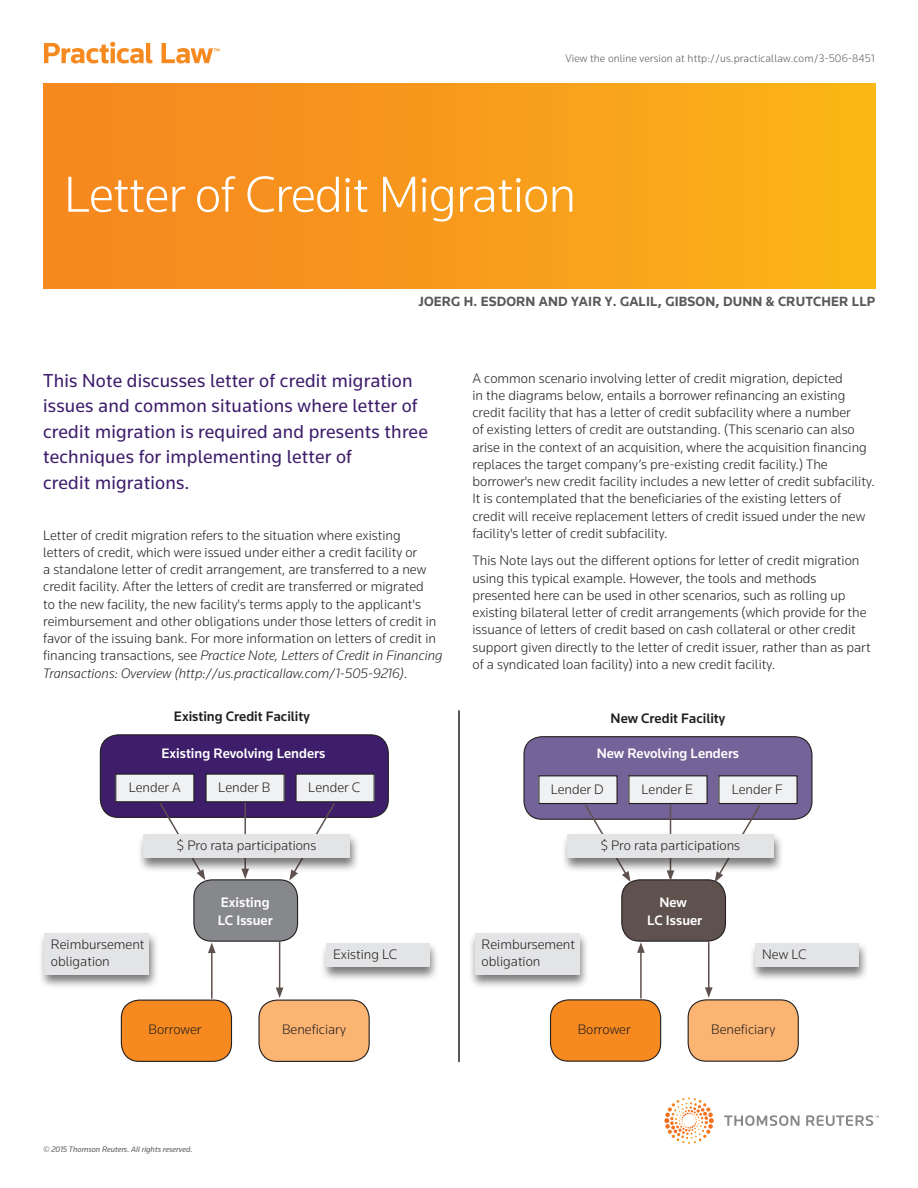
<style>
.page{position:relative;width:918px;height:1188px;background:#fff}
.page>*{position:absolute;margin:0;border:0;box-sizing:border-box;transform-origin:0 0}
._01_Document_Title{font:300 52.5px "Knowledge";letter-spacing:-.02em;color:#fff}
.PLC_Intro_Paragraph{font:19.5px/25.5px "Knowledge";letter-spacing:.01em;color:#3e1d6b}
.PLC_Text{font:300 14.25px/17.2px "Knowledge";color:#231f20}
.PLC_Text-2{font:500 14.25px/17.2px "Knowledge";color:#fff}
.t1{font:500 14.25px "Knowledge";color:#231f20}
.PL_Author{font:700 13.8px "Knowledge";letter-spacing:.01em;color:#57585a}
.PL_Author-2{font:300 11.25px "Knowledge";letter-spacing:.01em;color:#57585a}
.t2{font:italic 8.25px "Knowledge";color:#57585a}
.s1{font-style:italic}
</style>
<div class="page">
<div style="left:44px;top:83px;width:831px;height:205px;background:linear-gradient(to right,#f58420,#fbb417)"></div>
<svg style="left:44px;top:42px;width:175px;height:21px"></svg>
<svg style="left:724px;top:1115px;width:155px;height:11px"></svg>
<svg style="left:664px;top:1097px;width:50px;height:44px"></svg>
<div style="left:100px;top:735px;width:288px;height:82px;background:#3e1d6b;border-radius:18px"></div>
<div style="left:100px;top:734px;width:289px;height:84px;border:1px solid #231f20;border-radius:18px"></div>
<div style="left:524px;top:737px;width:288px;height:82px;background:#746398;border-radius:18px"></div>
<div style="left:523px;top:736px;width:290px;height:84px;border:1px solid #231f20;border-radius:18px"></div>
<div style="left:116px;top:774px;width:78px;height:28px;background:#f0f1f2"></div>
<div style="left:115px;top:774px;width:79px;height:28px;border:1px solid #231f20"></div>
<div style="left:296px;top:774px;width:78px;height:28px;background:#f0f1f2"></div>
<div style="left:295px;top:774px;width:80px;height:28px;border:1px solid #231f20"></div>
<div style="left:206px;top:774px;width:78px;height:28px;background:#f0f1f2"></div>
<div style="left:205px;top:774px;width:80px;height:28px;border:1px solid #231f20"></div>
<div style="left:539px;top:776px;width:78px;height:28px;background:#f0f1f2"></div>
<div style="left:538px;top:775px;width:80px;height:29px;border:1px solid #231f20"></div>
<div style="left:719px;top:776px;width:78px;height:28px;background:#f0f1f2"></div>
<div style="left:718px;top:775px;width:80px;height:29px;border:1px solid #231f20"></div>
<div style="left:629px;top:776px;width:78px;height:28px;background:#f0f1f2"></div>
<div style="left:628px;top:775px;width:80px;height:29px;border:1px solid #231f20"></div>
<div style="left:194px;top:880px;width:104px;height:61px;background:#86888b;border-radius:18px"></div>
<div style="left:193px;top:879px;width:105px;height:63px;border:1px solid #231f20;border-radius:18px"></div>
<div style="left:622px;top:880px;width:103px;height:61px;background:#5f514d;border-radius:18px"></div>
<div style="left:621px;top:879px;width:105px;height:63px;border:1px solid #231f20;border-radius:18px"></div>
<svg style="left:158px;top:801px;width:47px;height:79px"></svg>
<svg style="left:289px;top:801px;width:48px;height:80px"></svg>
<hr style="left:244px;top:803px;width:2px;height:68px;background:#5f514d">
<svg style="left:243px;top:873px;width:5px;height:6px"></svg>
<svg style="left:583px;top:803px;width:48px;height:79px"></svg>
<svg style="left:715px;top:803px;width:47px;height:79px"></svg>
<hr style="left:670px;top:805px;width:1px;height:68px;background:#5f514d">
<svg style="left:667px;top:873px;width:7px;height:8px"></svg>
<div style="left:137px;top:832px;width:223px;height:41px;background:#231f20;opacity:.6"></div>
<div style="left:144px;top:834px;width:206px;height:24px;background:#e3e4e6"></div>
<div style="left:561px;top:832px;width:223px;height:41px;background:#231f20;opacity:.6"></div>
<div style="left:567px;top:834px;width:207px;height:24px;background:#e3e4e6"></div>
<div style="left:121px;top:1000px;width:111px;height:61px;background:#f6891f;border-radius:18px"></div>
<div style="left:121px;top:1000px;width:111px;height:62px;border:1px solid #231f20;border-radius:18px"></div>
<div style="left:259px;top:1000px;width:110px;height:61px;background:#fbb472;border-radius:18px"></div>
<div style="left:258px;top:1000px;width:112px;height:62px;border:1px solid #231f20;border-radius:18px"></div>
<div style="left:320px;top:942px;width:120px;height:40px;background:#231f20;opacity:.6"></div>
<div style="left:326px;top:943px;width:103px;height:24px;background:#e3e4e6"></div>
<div style="left:38px;top:931px;width:121px;height:58px;background:#231f20;opacity:.6"></div>
<div style="left:44px;top:933px;width:105px;height:41px;background:#e3e4e6"></div>
<hr style="left:279px;top:942px;width:1px;height:48px;background:#5f514d">
<svg style="left:276px;top:988px;width:7px;height:10px"></svg>
<hr style="left:211px;top:951px;width:2px;height:48px;background:#5f514d">
<svg style="left:208px;top:943px;width:8px;height:10px"></svg>
<div style="left:551px;top:1000px;width:110px;height:61px;background:#f6891f;border-radius:18px"></div>
<div style="left:550px;top:999px;width:111px;height:63px;border:1px solid #231f20;border-radius:18px"></div>
<div style="left:688px;top:1000px;width:110px;height:61px;background:#fbb472;border-radius:18px"></div>
<div style="left:688px;top:999px;width:111px;height:63px;border:1px solid #231f20;border-radius:18px"></div>
<div style="left:749px;top:941px;width:120px;height:41px;background:#231f20;opacity:.6"></div>
<div style="left:755px;top:943px;width:104px;height:24px;background:#e3e4e6"></div>
<div style="left:468px;top:931px;width:122px;height:58px;background:#231f20;opacity:.6"></div>
<div style="left:475px;top:933px;width:105px;height:41px;background:#e3e4e6"></div>
<hr style="left:708px;top:942px;width:2px;height:48px;background:#5f514d">
<svg style="left:705px;top:987px;width:8px;height:11px"></svg>
<hr style="left:640px;top:951px;width:2px;height:47px;background:#5f514d">
<svg style="left:637px;top:942px;width:8px;height:11px"></svg>
<hr style="left:458px;top:710px;width:2px;height:352px;background:#231f20">
<p class="PL_Author-2" style="left:566px;top:51px;width:311px">View the online version at http://us.practicallaw.com/3-506-8451</p>
<p class="_01_Document_Title" style="left:64px;top:162px;width:514px">Letter of Credit Migration</p>
<p class="PL_Author" style="left:418px;top:293px;width:458px">JOERG H. ESDORN AND YAIR Y. GALIL, GIBSON, DUNN &amp; CRUTCHER LLP</p>
<p class="PLC_Intro_Paragraph" style="left:43px;top:367px;width:386px">This Note discusses letter of credit migration issues and common situations where letter of credit migration is required and presents three techniques for implementing letter of<br>credit migrations.</p>
<p class="PLC_Text" style="left:43px;top:526px;width:401px">Letter of credit migration refers to the situation where existing<br>letters of credit, which were issued under either a credit facility or<br>a standalone letter of credit arrangement, are transferred to a new credit facility. After the letters of credit are transferred or migrated<br>to the new facility, the new facility's terms apply to the applicant's reimbursement and other obligations under those letters of credit in favor of the issuing bank. For more information on letters of credit in financing transactions, see <span class="s1">Practice Note, Letters of Credit in Financing Transactions: Overview (http://us.practicallaw.com/1-505-9216)</span>.</p>
<p class="PLC_Text" style="left:472px;top:369px;width:404px">A common scenario involving letter of credit migration, depicted<br>in the diagrams below, entails a borrower refinancing an existing credit facility that has a letter of credit subfacility where a number<br>of existing letters of credit are outstanding. (This scenario can also arise in the context of an acquisition, where the acquisition financing replaces the target company’s pre-existing credit facility.) The borrower's new credit facility includes a new letter of credit subfacility.<br>It is contemplated that the beneficiaries of the existing letters of credit will receive replacement letters of credit issued under the new facility's letter of credit subfacility.</p>
<p class="PLC_Text" style="left:472px;top:552px;width:400px">This Note lays out the different options for letter of credit migration using this typical example. However, the tools and methods presented here can be used in other scenarios, such as rolling up existing bilateral letter of credit arrangements (which provide for the issuance of letters of credit based on cash collateral or other credit support given directly to the letter of credit issuer, rather than as part of a syndicated loan facility) into a new credit facility.</p>
<p class="t1" style="left:174px;top:708px;width:138px">Existing Credit Facility</p>
<p class="t1" style="left:611px;top:710px;width:116px">New Credit Facility</p>
<p class="PLC_Text-2" style="left:161px;top:745px;width:165px">Existing Revolving Lenders</p>
<p class="PLC_Text-2" style="left:597px;top:745px;width:144px">New Revolving Lenders</p>
<p class="PLC_Text" style="left:129px;top:779px;width:54px">Lender A</p>
<p class="PLC_Text" style="left:218px;top:779px;width:54px">Lender B</p>
<p class="PLC_Text" style="left:308px;top:779px;width:54px">Lender C</p>
<p class="PLC_Text" style="left:551px;top:781px;width:55px">Lender D</p>
<p class="PLC_Text" style="left:642px;top:781px;width:53px">Lender E</p>
<p class="PLC_Text" style="left:732px;top:781px;width:53px">Lender F</p>
<p class="PLC_Text" style="left:177px;top:836px;width:141px">$ Pro rata participations</p>
<p class="PLC_Text" style="left:601px;top:836px;width:141px">$ Pro rata participations</p>
<p class="PLC_Text" style="left:51px;top:935px;width:95px">Reimbursement obligation</p>
<p class="PLC_Text-2" style="left:218px;top:894px;width:56px">Existing<br>LC Issuer</p>
<p class="PLC_Text-2" style="left:647px;top:894px;width:56px;text-align:center">New<br>LC Issuer</p>
<p class="PLC_Text" style="left:333px;top:945px;width:66px">Existing LC</p>
<p class="PLC_Text" style="left:482px;top:935px;width:95px">Reimbursement obligation</p>
<p class="PLC_Text" style="left:762px;top:945px;width:46px">New LC</p>
<p class="PLC_Text" style="left:149px;top:1020px;width:55px">Borrower</p>
<p class="PLC_Text" style="left:282px;top:1020px;width:66px">Beneficiary</p>
<p class="t2" style="left:43px;top:1144px;width:151px">© 2015 Thomson Reuters. All rights reserved.</p>
<p class="PLC_Text" style="left:578px;top:1020px;width:55px">Borrower</p>
<p class="PLC_Text" style="left:711px;top:1020px;width:66px">Beneficiary</p>
</div>
